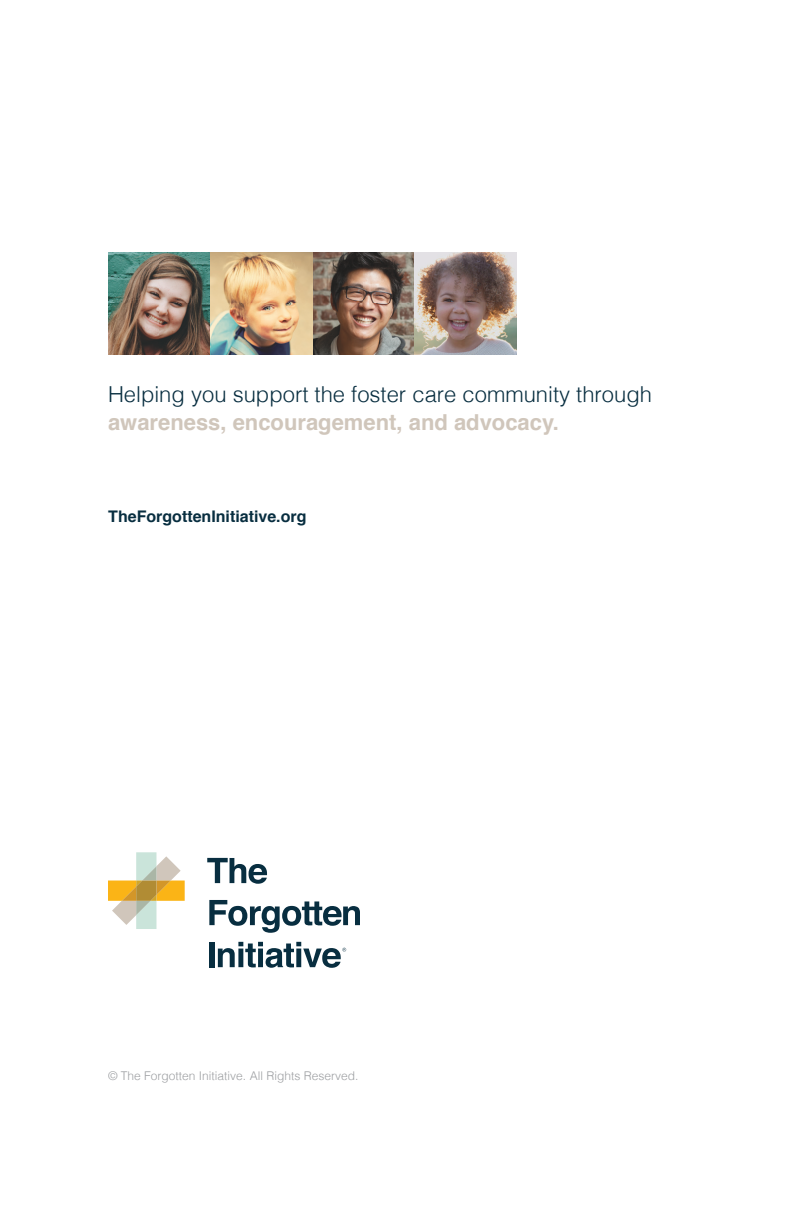
<style>
.page{position:relative;width:792px;height:1224px;background:#fff}
.page>*{position:absolute;margin:0;border:0;box-sizing:border-box;transform-origin:0 0}
.t1{font:300 22px "Helvetica";color:#082e40}
.t2{font:700 22px "Helvetica";color:#d0c6bb}
.t3{font:700 16px "Helvetica";color:#082e40}
.t4{font:300 12px "Helvetica";color:#9d9fa2}
</style>
<div class="page">
<img style="left:108px;top:252px;width:306px;height:102px">
<img style="left:414px;top:252px;width:103px;height:102px">
<svg style="left:207px;top:858px;width:60px;height:26px"></svg>
<svg style="left:209px;top:900px;width:151px;height:33px"></svg>
<div style="left:209px;top:942px;width:5px;height:25px;background:#082e40"></div>
<svg style="left:108px;top:852px;width:77px;height:77px"></svg>
<svg style="left:218px;top:942px;width:128px;height:26px"></svg>
<p class="t1" style="left:108px;top:375px;width:546px">Helping you support the foster care community through</p>
<p class="t2" style="left:108px;top:404px;width:452px">awareness, encouragement, and advocacy.</p>
<p class="t3" style="left:108px;top:504px;width:200px">TheForgottenInitiative.org</p>
<p class="t4" style="left:108px;top:1065px;width:252px">© The Forgotten Initiative. All Rights Reserved.</p>
</div>
